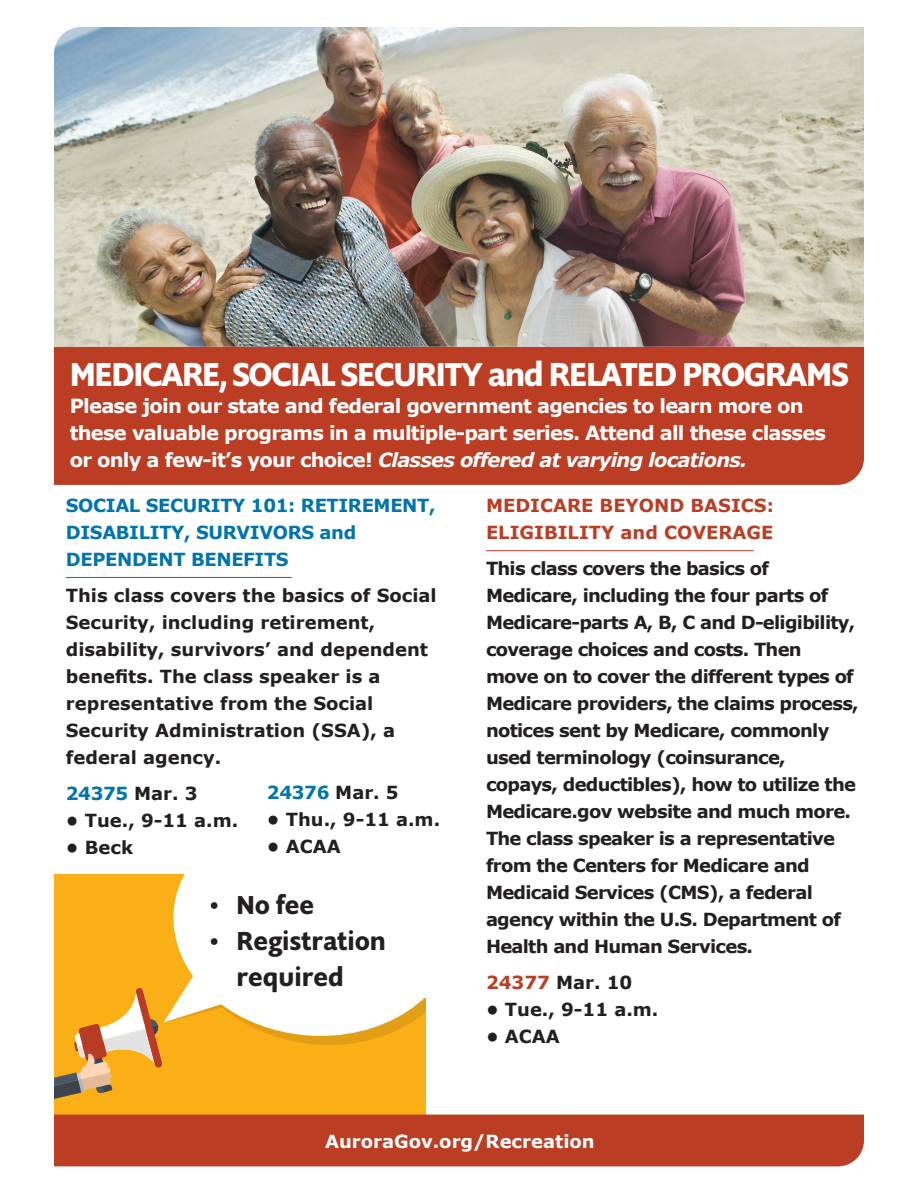
<style>
.page{position:relative;width:918px;height:1188px;background:#fff}
.page>*{position:absolute;margin:0;border:0;box-sizing:border-box;transform-origin:0 0}
.t1{font:34.5px "Supra Demibold Mezzo";letter-spacing:-.04em;color:#fff}
.t2{font:27px/36px "Supra Demibold Mezzo";color:#231f20;text-align:center}
.t3{font:700 19.5px/27px "Verdana";letter-spacing:-.04em;color:#fff}
.t4{font:700 18px/27px "Verdana";letter-spacing:-.04em;color:#231f20}
.t5{font:700 18px/27px "Verdana";color:#231f20}
.t6{font:700 18px/27px "Verdana";letter-spacing:-.02em;color:#0074ad}
.t7{font:700 18px/27px "Verdana";color:#bb3d24}
.t8{font:700 18px "Verdana";color:#fff}
.s1{font-style:italic}
.s2{color:#231f20}
.s3{color:#bb3d24}
</style>
<div class="page">
<div style="left:54px;top:347px;width:810px;height:138px;background:#bb3d24"></div>
<img style="left:54px;top:27px;width:810px;height:320px">
<div style="left:54px;top:874px;width:372px;height:241px;background:#fbaf17"></div>
<svg style="left:54px;top:988px;width:108px;height:111px"></svg>
<svg style="left:164px;top:874px;width:262px;height:168px;fill:#fff"></svg>
<div style="left:54px;top:1115px;width:810px;height:51px;background:#bb3d24"></div>
<hr style="left:66px;top:577px;width:226px;height:1px;background:#0074ad">
<hr style="left:486px;top:550px;width:268px;height:1px;background:#bb3d24">
<div style="left:415px;top:874px;width:44px;height:123px;background:#fff"></div>
<p class="t1" style="left:70px;top:350px;width:781px">MEDICARE, SOCIAL SECURITY and RELATED PROGRAMS</p>
<p class="t3" style="left:70px;top:392px;width:758px">Please join our state and federal government agencies to learn more on these valuable programs in a multiple-part series. Attend all these classes or only a few-it’s your choice! <span class="s1">Classes offered at varying locations.</span></p>
<p class="t6" style="left:66px;top:492px;width:371px">SOCIAL SECURITY 101: RETIREMENT,<br>DISABILITY, SURVIVORS and<br>DEPENDENT BENEFITS</p>
<p class="t5" style="left:66px;top:582px;width:372px">This class covers the basics of Social<br>Security, including retirement, disability, survivors’ and dependent benefits. The class speaker is a representative from the Social<br>Security Administration (SSA), a federal agency.</p>
<p class="t6" style="left:66px;top:780px;width:133px">24375 <span class="s2">Mar. 3</span></p>
<p class="t4" style="left:66px;top:807px;width:174px">• Tue., 9-11 a.m.</p>
<p class="t4" style="left:66px;top:834px;width:69px">• Beck</p>
<p class="t7" style="left:486px;top:492px;width:289px">MEDICARE BEYOND BASICS:<br>ELIGIBILITY and COVERAGE</p>
<p class="t4" style="left:486px;top:555px;width:374px">This class covers the basics of Medicare, including the four parts of Medicare-parts A, B, C and D-eligibility, coverage choices and costs. Then move on to cover the different types of Medicare providers, the claims process, notices sent by Medicare, commonly used terminology (coinsurance, copays, deductibles), how to utilize the Medicare.gov website and much more.<br>The class speaker is a representative from the Centers for Medicare and Medicaid Services (CMS), a federal agency within the U.S. Department of Health and Human Services.</p>
<p class="t5" style="left:486px;top:969px;width:148px"><span class="s3">24377</span> Mar. 10</p>
<p class="t4" style="left:486px;top:996px;width:174px">• Tue., 9-11 a.m.</p>
<p class="t4" style="left:486px;top:1023px;width:75px">• ACAA</p>
<p class="t6" style="left:267px;top:779px;width:133px">24376 <span class="s2">Mar. 5</span></p>
<p class="t4" style="left:267px;top:806px;width:175px">• Thu., 9-11 a.m.</p>
<p class="t4" style="left:267px;top:833px;width:75px">• ACAA</p>
<p class="t2" style="left:210px;top:887px;width:106px">• No fee</p>
<p class="t2" style="left:210px;top:923px;width:178px">• Registration required</p>
<p class="t8" style="left:325px;top:1130px;width:271px">AuroraGov.org/Recreation</p>
</div>
